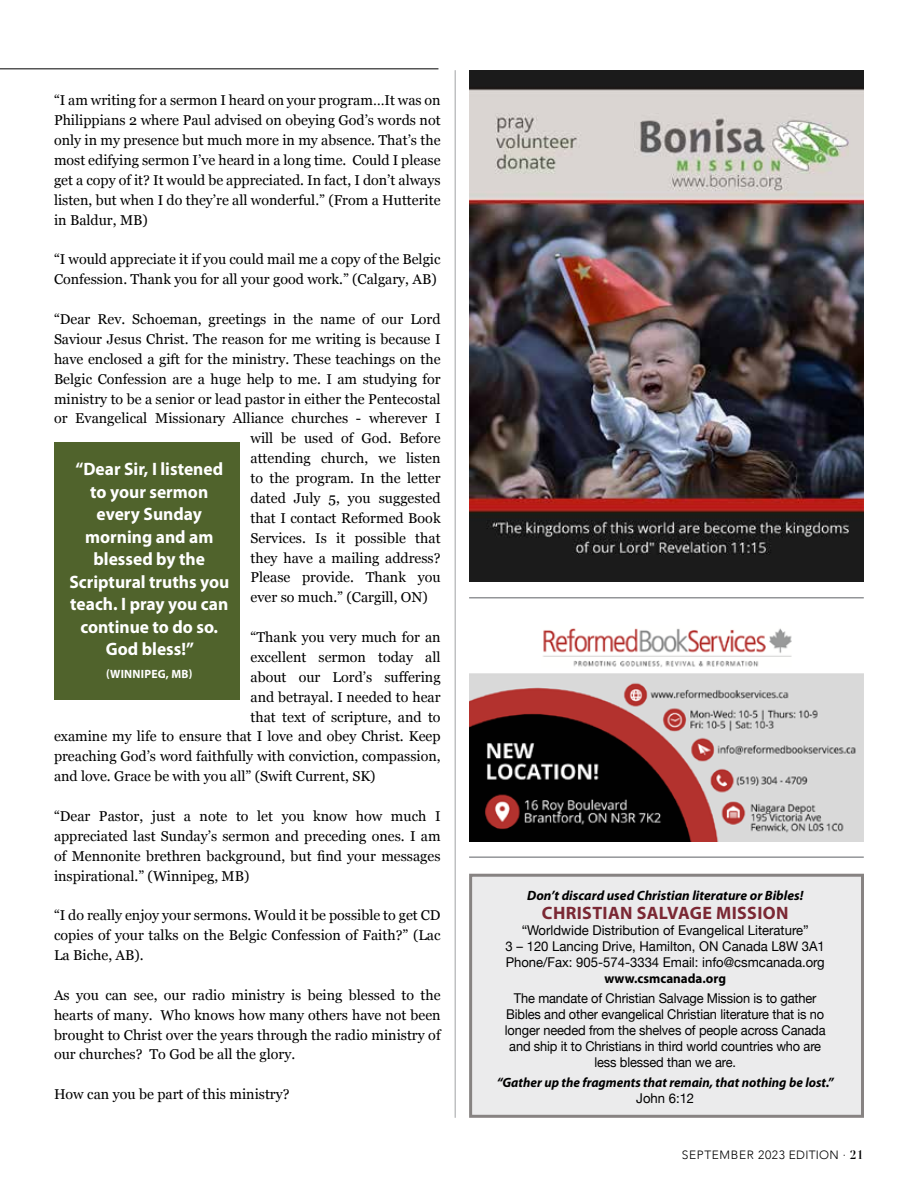
<style>
.page{position:relative;width:918px;height:1188px;background:#fff}
.page>*{position:absolute;margin:0;border:0;box-sizing:border-box;transform-origin:0 0}
.t1{font:700 18px/22.5px "Myriad Pro";color:#fff;text-align:center}
.t2{font:700 18px "Myriad Pro";letter-spacing:.02em;color:#7b2834}
.t3{font:14.25px/20px "Georgia";color:#000;text-align:justify}
.t4{font:13.5px/15.9px "Helvetica Neue";letter-spacing:-.01em;color:#000;text-align:center;scale:.95 1}
.t5{font:13.5px/15.8px "Helvetica Neue";letter-spacing:-.01em;color:#000;text-align:center}
.t6{font:italic 700 13.5px "Myriad Pro";color:#000}
.t7{font:700 13.5px "Myriad Pro";color:#000}
.t8{font:300 12px "Avenir";letter-spacing:.05em;color:#000}
.t9{font:700 12px "Myriad Pro";letter-spacing:.02em;color:#fff}
.s1{font-family:"Didot";font-weight:700}
</style>
<div class="page">
<img style="left:469px;top:628px;width:395px;height:214px">
<hr style="left:0;top:69px;width:438px;height:1px;background:#000">
<hr style="left:454px;top:70px;width:2px;height:1048px;background:#808285">
<hr style="left:469px;top:597px;width:395px;height:1px;background:#939598">
<hr style="left:469px;top:856px;width:395px;height:2px;background:#939598">
<img style="left:469px;top:70px;width:395px;height:511px">
<div style="left:469px;top:874px;width:395px;height:244px;background:#ebebec;border:3px solid #878382"></div>
<div style="left:54px;top:443px;width:186px;height:257px;background:#50632c"></div>
<p class="t3" style="left:54px;top:90px;width:388px">“I am writing for a sermon I heard on your program…It was on Philippians 2 where Paul advised on obeying God’s words not only in my presence but much more in my absence. That’s the most edifying sermon I’ve heard in a long time. Could I please get a copy of it? It would be appreciated. In fact, I don’t always listen, but when I do they’re all wonderful.” (From a Hutterite in Baldur, MB)</p>
<p class="t3" style="left:54px;top:249px;width:388px">“I would appreciate it if you could mail me a copy of the Belgic<br>Confession. Thank you for all your good work.” (Calgary, AB)</p>
<p class="t3" style="left:54px;top:309px;width:388px">“Dear Rev. Schoeman, greetings in the name of our Lord</p>
<p class="t3" style="left:54px;top:328px;width:388px">Saviour Jesus Christ. The reason for me writing is because I</p>
<p class="t3" style="left:54px;top:348px;width:388px">have enclosed a gift for the ministry. These teachings on the</p>
<p class="t3" style="left:54px;top:368px;width:388px">Belgic Confession are a huge help to me. I am studying for</p>
<p class="t3" style="left:54px;top:388px;width:388px">ministry to be a senior or lead pastor in either the Pentecostal</p>
<p class="t3" style="left:54px;top:408px;width:388px">or Evangelical Missionary Alliance churches - wherever I</p>
<p class="t3" style="left:251px;top:428px;width:192px">will be used of God. Before</p>
<p class="t3" style="left:251px;top:448px;width:192px">attending church, we listen</p>
<p class="t3" style="left:251px;top:468px;width:192px">to the program. In the letter</p>
<p class="t3" style="left:251px;top:487px;width:192px">dated July 5, you suggested</p>
<p class="t3" style="left:251px;top:507px;width:192px">that I contact Reformed Book</p>
<p class="t3" style="left:251px;top:527px;width:192px">Services. Is it possible that</p>
<p class="t3" style="left:251px;top:547px;width:192px">they have a mailing address?</p>
<p class="t3" style="left:251px;top:567px;width:192px">Please provide. Thank you</p>
<p class="t3" style="left:251px;top:587px;width:179px">ever so much.” (Cargill, ON)</p>
<p class="t3" style="left:251px;top:627px;width:192px">“Thank you very much for an</p>
<p class="t3" style="left:251px;top:646px;width:192px">excellent sermon today all</p>
<p class="t3" style="left:251px;top:666px;width:192px">about our Lord’s suffering</p>
<p class="t3" style="left:251px;top:686px;width:192px">and betrayal. I needed to hear</p>
<p class="t3" style="left:251px;top:706px;width:192px">that text of scripture, and to</p>
<p class="t3" style="left:54px;top:726px;width:388px">examine my life to ensure that I love and obey Christ. Keep</p>
<p class="t3" style="left:54px;top:746px;width:388px">preaching God’s word faithfully with conviction, compassion,</p>
<p class="t3" style="left:54px;top:766px;width:323px">and love. Grace be with you all” (Swift Current, SK)</p>
<p class="t3" style="left:54px;top:806px;width:388px">“Dear Pastor, just a note to let you know how much I appreciated last Sunday’s sermon and preceding ones. I am of Mennonite brethren background, but find your messages inspirational.” (Winnipeg, MB)</p>
<p class="t3" style="left:54px;top:905px;width:388px">“I do really enjoy your sermons. Would it be possible to get CD copies of your talks on the Belgic Confession of Faith?” (Lac La Biche, AB).</p>
<p class="t3" style="left:54px;top:984px;width:388px">As you can see, our radio ministry is being blessed to the hearts of many. Who knows how many others have not been brought to Christ over the years through the radio ministry of our churches? To God be all the glory.</p>
<p class="t3" style="left:54px;top:1084px;width:237px">How can you be part of this ministry?</p>
<p class="t1" style="left:69px;top:457px;width:161px">“Dear Sir, I listened to your sermon every Sunday morning and am blessed by the<br>Scriptural truths you teach. I pray you can continue to do so.<br>God bless!”</p>
<p class="t9" style="left:106px;top:666px;width:88px">(WINNIPEG, MB)</p>
<p class="t6" style="left:527px;top:887px;width:278px">Don’t discard used Christian literature or Bibles!</p>
<p class="t2" style="left:542px;top:902px;width:248px">CHRISTIAN SALVAGE MISSION</p>
<p class="t5" style="left:506px;top:923px;width:321px">“Worldwide Distribution of Evangelical Literature”<br>3 – 120 Lancing Drive, Hamilton, ON Canada L8W 3A1<br>Phone/Fax: 905-574-3334 Email: info@csmcanada.org</p>
<p class="t7" style="left:604px;top:970px;width:123px">www.csmcanada.org</p>
<p class="t4" style="left:505px;top:991px;width:339px">The mandate of Christian Salvage Mission is to gather Bibles and other evangelical Christian literature that is no longer needed from the shelves of people across Canada and ship it to Christians in third world countries who are less blessed than we are.</p>
<p class="t6" style="left:497px;top:1074px;width:338px">“Gather up the fragments that remain, that nothing be lost.”</p>
<p class="t5" style="left:636px;top:1091px;width:59px">John 6:12</p>
<p class="t8" style="left:682px;top:1148px;width:183px">SEPTEMBER 2023 EDITION · <span class="s1">21</span></p>
</div>
